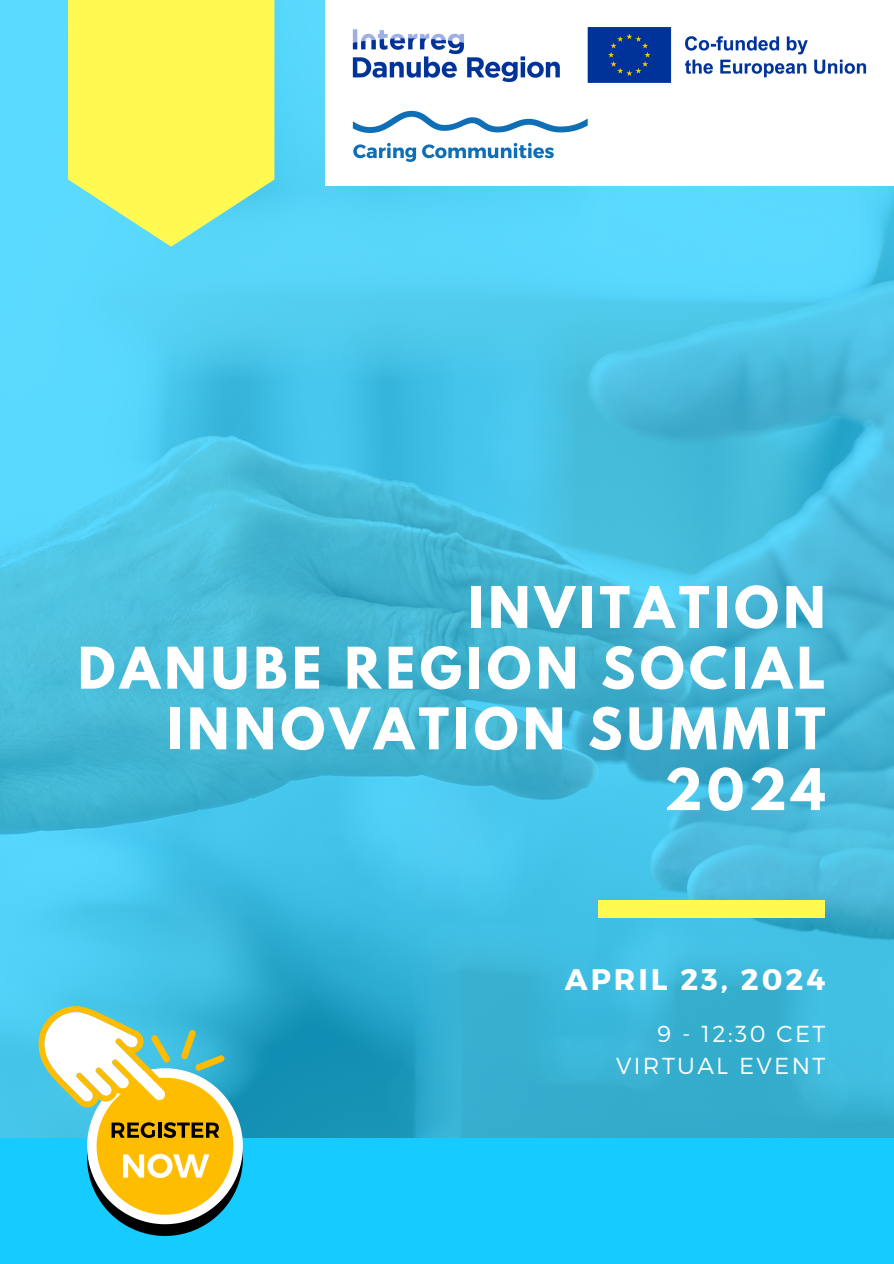
<style>
.page{position:relative;width:894px;height:1264px;background:#fff}
.page>*{position:absolute;margin:0;border:0;box-sizing:border-box;transform-origin:0 0}
.t1{font:700 50.85px/60.8px "League Spartan";letter-spacing:.09em;color:#fff;text-align:right}
.t2{font:700 29.7px "Montserrat";letter-spacing:.1em;color:#fff}
.t3{font:300 23.1px "Montserrat";letter-spacing:.1em;color:#fff}
</style>
<div class="page">
<div style="left:0;top:0;width:893px;height:1263px;background:#16cbff"></div>
<img style="left:0;top:0;width:893px;height:1137px">
<svg style="left:68px;top:0;width:206px;height:247px;background:#e8f469"></svg>
<div style="left:597px;top:900px;width:227px;height:17px;background:#fff952"></div>
<img style="left:325px;top:0;width:568px;height:186px">
<svg style="left:37px;top:1005px;width:206px;height:230px"></svg>
<h1 class="t1" style="left:78px;top:583px;width:748px">INVITATION<br>DANUBE REGION SOCIAL<br>INNOVATION SUMMIT<br>2024</h1>
<p class="t2" style="left:564px;top:960px;width:262px">APRIL 23, 2024</p>
<p class="t3" style="left:657px;top:1019px;width:169px">9 - 12:30 CET</p>
<h2 class="t3" style="left:616px;top:1050px;width:210px">VIRTUAL EVENT</h2>
</div>
